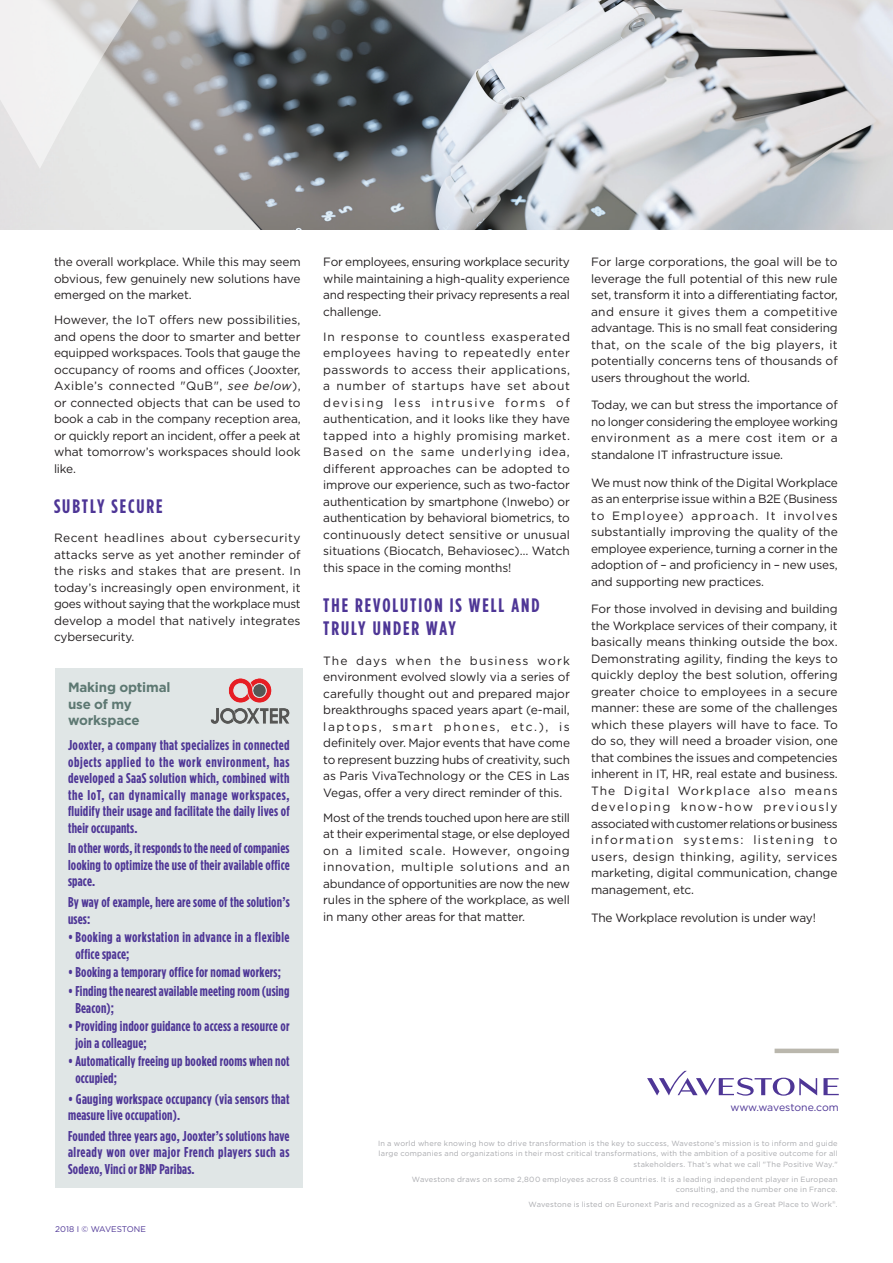
<style>
.page{position:relative;width:893px;height:1263px;background:#fff}
.page>*{position:absolute;margin:0;border:0;box-sizing:border-box;transform-origin:0 0}
.t1{font:700 19.5px/23.4px "Gotham Condensed";letter-spacing:.1em;color:#4e3696}
.t2{font:700 14.25px/16.5px "Gotham Condensed";letter-spacing:.015em;color:#4e3696}
.t3{font:700 13.5px/16.5px "Gotham";letter-spacing:-.01em;color:#5d7872}
.t4{font:12px/16.5px "Gotham";letter-spacing:-.01em;color:#231f20;text-align:justify}
.t5{font:10.5px "Gotham";letter-spacing:-.01em;color:#4e3696}
.t6{font:8.25px "Gotham";color:#4e3696}
.t7{font:7.5px/10.5px "Gotham";letter-spacing:.025em;color:#a8a9ad;text-align:right}
.s1{font-style:italic}
</style>
<div class="page">
<hr style="left:775px;top:1049px;width:64px;height:4px;background:#bab7ad">
<div style="left:55px;top:668px;width:247px;height:520px;background:#e0e6e6"></div>
<img style="left:210px;top:678px;width:80px;height:46px">
<img style="left:0;top:0;width:893px;height:230px">
<svg style="left:0;top:0;width:323px;height:169px"></svg>
<svg style="left:823px;top:1078px;width:16px;height:17px"></svg>
<svg style="left:647px;top:1071px;width:170px;height:25px"></svg>
<p class="t4" style="left:54px;top:253px;width:248px">the overall workplace. While this may seem obvious, few genuinely new solutions have emerged on the market.</p>
<p class="t4" style="left:54px;top:311px;width:248px">However, the IoT offers new possibilities, and opens the door to smarter and better equipped workspaces. Tools that gauge the occupancy of rooms and offices (Jooxter, Axible’s connected "QuB", <span class="s1">see below</span>), or connected objects that can be used to book a cab in the company reception area, or quickly report an incident, offer a peek at what tomorrow’s workspaces should look like.</p>
<h1 class="t1" style="left:54px;top:494px;width:110px">SUBTLY SECURE</h1>
<p class="t4" style="left:54px;top:530px;width:248px">Recent headlines about cybersecurity attacks serve as yet another reminder of the risks and stakes that are present. In today’s increasingly open environment, it goes without saying that the workplace must develop a model that natively integrates cybersecurity.</p>
<p class="t3" style="left:68px;top:679px;width:104px">Making optimal use of my workspace</p>
<p class="t2" style="left:68px;top:737px;width:223px;text-align:justify">Jooxter, a company that specializes in connected objects applied to the work environment, has developed a SaaS solution which, combined with the IoT, can dynamically manage workspaces, fluidify their usage and facilitate the daily lives of their occupants.</p>
<p class="t2" style="left:68px;top:840px;width:223px;text-align:justify">In other words, it responds to the need of companies looking to optimize the use of their available office space.</p>
<p class="t2" style="left:68px;top:894px;width:223px">By way of example, here are some of the solution’s uses:</p>
<p class="t2" style="left:75px;top:929px;width:216px;text-indent:-7px">• Booking a workstation in advance in a flexible office space;</p>
<p class="t2" style="left:68px;top:964px;width:214px">• Booking a temporary office for nomad workers;</p>
<p class="t2" style="left:75px;top:983px;width:216px;text-indent:-7px">• Finding the nearest available meeting room (using<br>Beacon);</p>
<p class="t2" style="left:75px;top:1018px;width:216px;text-indent:-7px">• Providing indoor guidance to access a resource or join a colleague;</p>
<p class="t2" style="left:75px;top:1053px;width:216px;text-indent:-7px">• Automatically freeing up booked rooms when not occupied;</p>
<p class="t2" style="left:68px;top:1090px;width:223px">• Gauging workspace occupancy (via sensors that measure live occupation).</p>
<p class="t2" style="left:68px;top:1127px;width:223px;text-align:justify">Founded three years ago, Jooxter’s solutions have already won over major French players such as Sodexo, Vinci or BNP Paribas.</p>
<p class="t6" style="left:55px;top:1224px;width:92px">2018 I © WAVESTONE</p>
<p class="t4" style="left:323px;top:253px;width:248px">For employees, ensuring workplace security while maintaining a high-quality experience and respecting their privacy represents a real challenge.</p>
<p class="t4" style="left:323px;top:328px;width:248px">In response to countless exasperated employees having to repeatedly enter passwords to access their applications, a number of startups have set about devising less intrusive forms of authentication, and it looks like they have tapped into a highly promising market.<br>Based on the same underlying idea, different approaches can be adopted to improve our experience, such as two-factor authentication by smartphone (Inwebo) or authentication by behavioral biometrics, to continuously detect sensitive or unusual situations (Biocatch, Behaviosec)… Watch this space in the coming months!</p>
<h1 class="t1" style="left:323px;top:593px;width:218px">THE REVOLUTION IS WELL AND<br>TRULY UNDER WAY</h1>
<p class="t4" style="left:323px;top:652px;width:248px">The days when the business work environment evolved slowly via a series of carefully thought out and prepared major breakthroughs spaced years apart (e-mail, laptops, smart phones, etc.), is definitely over. Major events that have come to represent buzzing hubs of creativity, such as Paris VivaTechnology or the CES in Las Vegas, offer a very direct reminder of this.</p>
<p class="t4" style="left:323px;top:809px;width:248px">Most of the trends touched upon here are still at their experimental stage, or else deployed on a limited scale. However, ongoing innovation, multiple solutions and an abundance of opportunities are now the new rules in the sphere of the workplace, as well in many other areas for that matter.</p>
<p class="t4" style="left:591px;top:253px;width:248px">For large corporations, the goal will be to leverage the full potential of this new rule set, transform it into a differentiating factor, and ensure it gives them a competitive advantage. This is no small feat considering that, on the scale of the big players, it potentially concerns tens of thousands of users throughout the world.</p>
<p class="t4" style="left:591px;top:397px;width:248px">Today, we can but stress the importance of no longer considering the employee working environment as a mere cost item or a standalone IT infrastructure issue.</p>
<p class="t4" style="left:591px;top:474px;width:248px">We must now think of the Digital Workplace as an enterprise issue within a B2E (Business to Employee) approach. It involves substantially improving the quality of the employee experience, turning a corner in the adoption of – and proficiency in – new uses, and supporting new practices.</p>
<p class="t4" style="left:591px;top:600px;width:248px">For those involved in devising and building the Workplace services of their company, it basically means thinking outside the box.<br>Demonstrating agility, finding the keys to quickly deploy the best solution, offering greater choice to employees in a secure manner: these are some of the challenges which these players will have to face. To do so, they will need a broader vision, one that combines the issues and competencies inherent in IT, HR, real estate and business.<br>The Digital Workplace also means developing know-how previously associated with customer relations or business information systems: listening to users, design thinking, agility, services marketing, digital communication, change management, etc.</p>
<p class="t4" style="left:591px;top:909px;width:226px">The Workplace revolution is under way!</p>
<p class="t5" style="left:730px;top:1101px;width:110px">www.wavestone.com</p>
<p class="t7" style="left:378px;top:1138px;width:461px">In a world where knowing how to drive transformation is the key to success, Wavestone’s mission is to inform and guide large companies and organizations in their most critical transformations, with the ambition of a positive outcome for all stakeholders. That’s what we call "The Positive Way."</p>
<p class="t7" style="left:412px;top:1173px;width:427px">Wavestone draws on some 2,800 employees across 8 countries. It is a leading independent player in European consulting, and the number one in France.</p>
<p class="t7" style="left:528px;top:1199px;width:311px">Wavestone is listed on Euronext Paris and recognized as a Great Place to Work<sup>®</sup>.</p>
</div>
